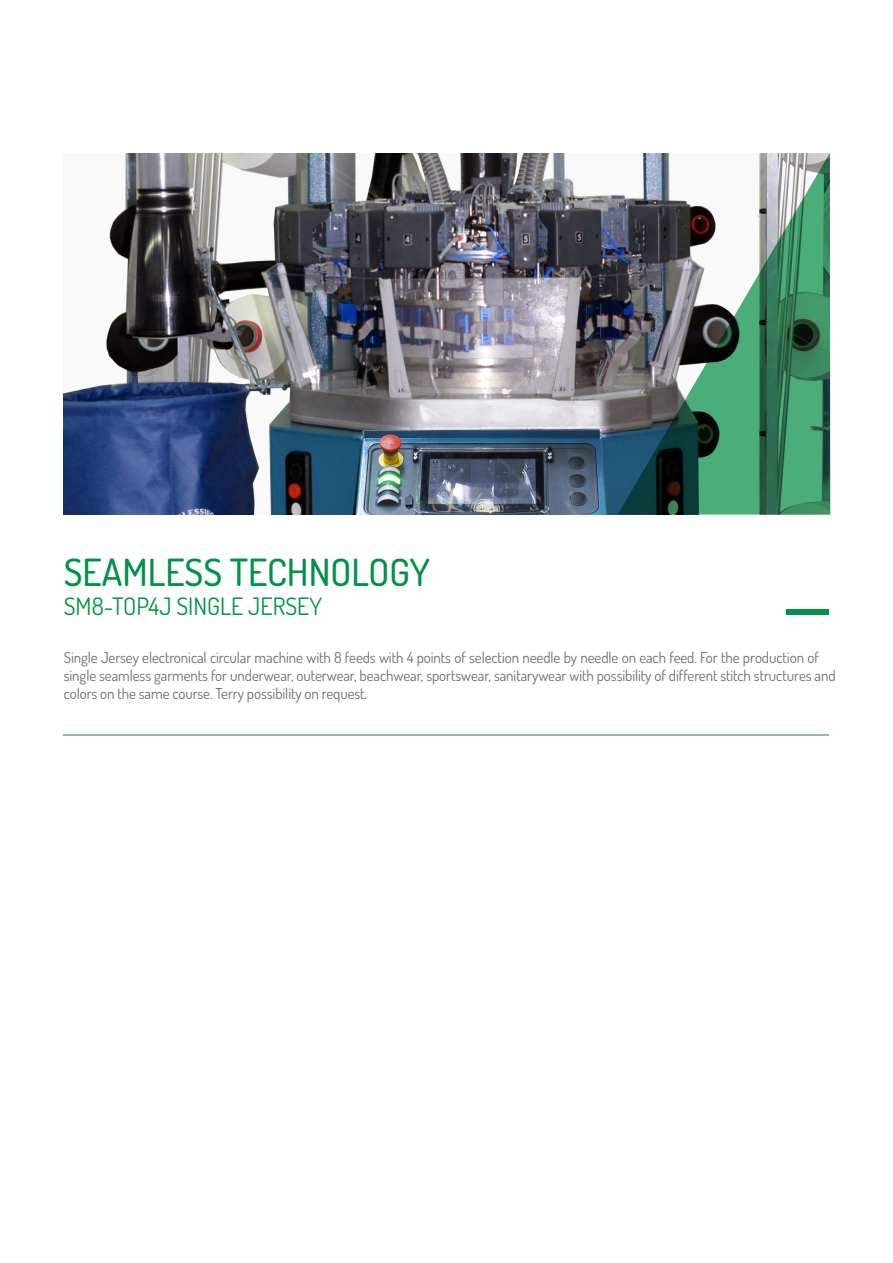
<style>
.page{position:relative;width:893px;height:1263px;background:#fff}
.page>*{position:absolute;margin:0;border:0;box-sizing:border-box;transform-origin:0 0}
.t1{font:500 37.5px "Dosis";color:#009246}
.t2{font:24px "Dosis";color:#009246}
.t3{font:15px/18px "Dosis";letter-spacing:-.005em;color:#6d6e70}
</style>
<div class="page">
<img style="left:64px;top:153px;width:554px;height:361px">
<div style="left:787px;top:609px;width:42px;height:5px;background:#009246"></div>
<hr style="left:64px;top:734px;width:765px;height:1px;background:#8cc29c">
<img style="left:618px;top:153px;width:212px;height:361px">
<p class="t1" style="left:64px;top:546px;width:368px">SEAMLESS TECHNOLOGY</p>
<p class="t2" style="left:64px;top:589px;width:260px">SM8-TOP4J SINGLE JERSEY</p>
<p class="t3" style="left:64px;top:647px;width:773px">Single Jersey electronical circular machine with 8 feeds with 4 points of selection needle by needle on each feed. For the production of single seamless garments for underwear, outerwear, beachwear, sportswear, sanitarywear with possibility of different stitch structures and colors on the same course. Terry possibility on request.</p>
</div>
